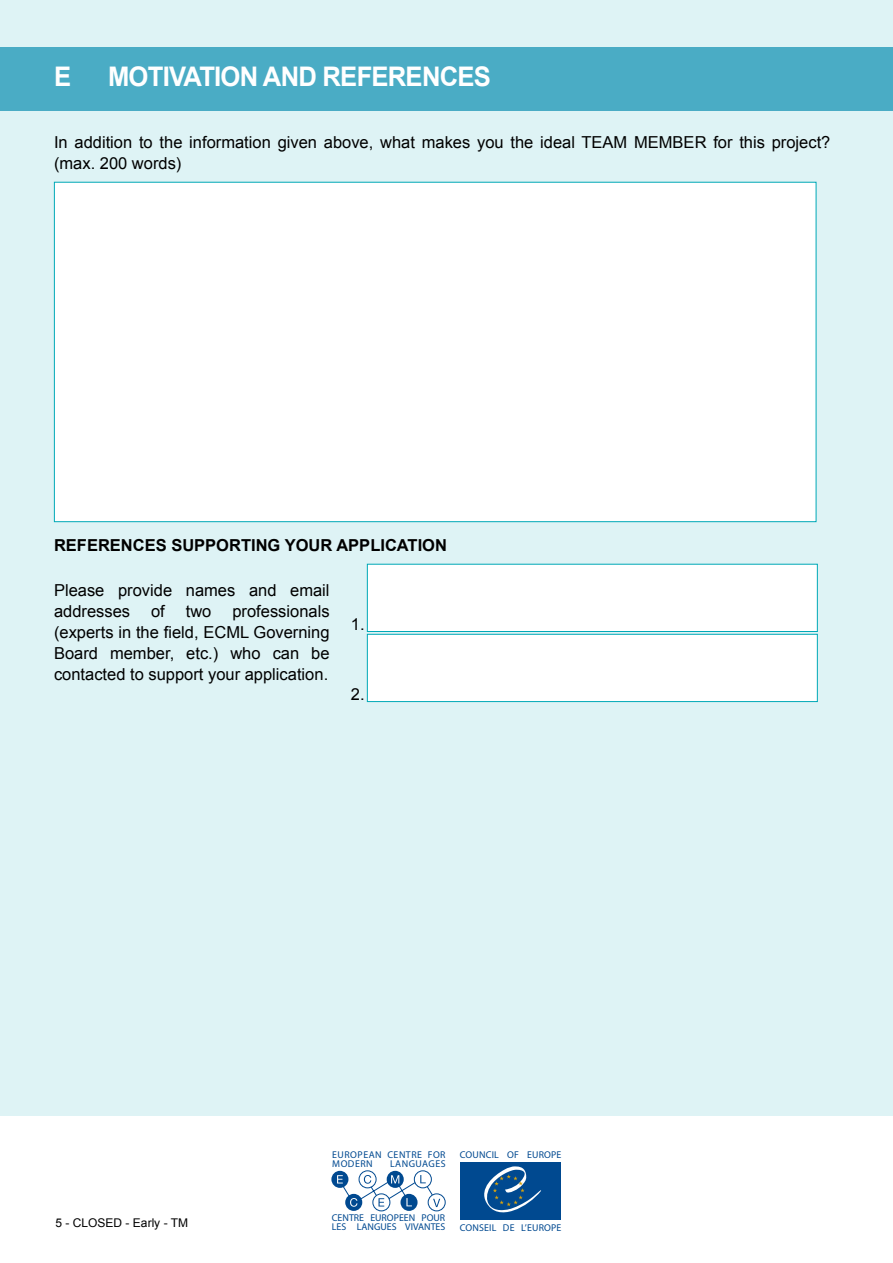
<style>
.page{position:relative;width:893px;height:1263px;background:#fff}
.page>*{position:absolute;margin:0;border:0;box-sizing:border-box;transform-origin:0 0}
.t1{font:700 27px "Arial";letter-spacing:-.03em;color:#fff;scale:.95 1}
.t2{font:16.5px/21px "Arial";color:#000}
.t3{font:700 16.5px "Arial";color:#000}
.t4{font:12px "Arial";color:#000}
.t5{font:9.9px/9.1px "Myriad Pro";letter-spacing:.015em;color:#004990}
.t6{font:9.9px/9.1px "Myriad Pro";letter-spacing:.05em;color:#004990}
</style>
<div class="page">
<div style="left:0;top:0;width:893px;height:1116px;background:#def3f5"></div>
<div style="left:460px;top:1162px;width:101px;height:57px;background:#004990"></div>
<svg style="left:479px;top:1166px;width:62px;height:54px"></svg>
<div style="left:359px;top:1170px;width:17px;height:18px;border:1px solid #004990;border-radius:50%"></div>
<div style="left:372px;top:1193px;width:18px;height:18px;border:1px solid #004990;border-radius:50%"></div>
<div style="left:414px;top:1170px;width:18px;height:18px;border:1px solid #004990;border-radius:50%"></div>
<svg style="left:428px;top:1194px;width:17px;height:17px"></svg>
<div style="left:428px;top:1193px;width:18px;height:18px;border:1px solid #004990;border-radius:50%"></div>
<svg style="left:400px;top:1194px;width:18px;height:17px"></svg>
<div style="left:387px;top:1171px;width:17px;height:17px;background:#004990;border-radius:50%"></div>
<svg style="left:345px;top:1194px;width:17px;height:17px"></svg>
<div style="left:331px;top:1171px;width:17px;height:17px;background:#004990;border-radius:50%"></div>
<svg style="left:337px;top:1175px;width:103px;height:32px"></svg>
<div style="left:0;top:47px;width:893px;height:64px;background:#4aacc5"></div>
<div style="left:54px;top:182px;width:762px;height:340px;background:#fff;border:1px solid #00a9b7"></div>
<div style="left:367px;top:564px;width:451px;height:68px;background:#fff;border:1px solid #00a9b7"></div>
<div style="left:367px;top:634px;width:451px;height:68px;background:#fff;border:1px solid #00a9b7"></div>
<h1 class="t1" style="left:54px;top:59px;width:20px">E</h1>
<h1 class="t1" style="left:108px;top:59px;width:405px">MOTIVATION AND REFERENCES</h1>
<p class="t2" style="left:54px;top:132px;width:778px">In addition to the information given above, what makes you the ideal TEAM MEMBER for this project? (max. 200 words)</p>
<p class="t3" style="left:54px;top:534px;width:394px">REFERENCES SUPPORTING YOUR APPLICATION</p>
<p class="t2" style="left:54px;top:580px;width:277px">Please provide names and email addresses</p>
<p class="t2" style="left:54px;top:601px;width:277px;text-align:justify;text-indent:178px">professionals (experts in the field, ECML Governing Board member, etc.) who can be contacted to support your application.</p>
<p class="t2" style="left:151px;top:601px;width:15px">of</p>
<p class="t2" style="left:186px;top:601px;width:27px">two</p>
<p class="t2" style="left:351px;top:613px;width:15px">1.</p>
<p class="t2" style="left:351px;top:684px;width:15px">2.</p>
<p class="t4" style="left:56px;top:1215px;width:134px">5 - CLOSED - Early - TM</p>
<p class="t6" style="left:332px;top:1150px;width:115px">EUROPEAN CENTRE FOR<br>MODERN</p>
<p class="t6" style="left:390px;top:1159px;width:57px">LANGUAGES</p>
<p class="t5" style="left:460px;top:1149px;width:103px">COUNCIL OF EUROPE</p>
<p class="t5" style="left:332px;top:1213px;width:115px">CENTRE EUROPEEN POUR<br>LES LANGUES VIVANTES</p>
<p class="t5" style="left:460px;top:1223px;width:103px">CONSEIL DE L’EUROPE</p>
</div>
